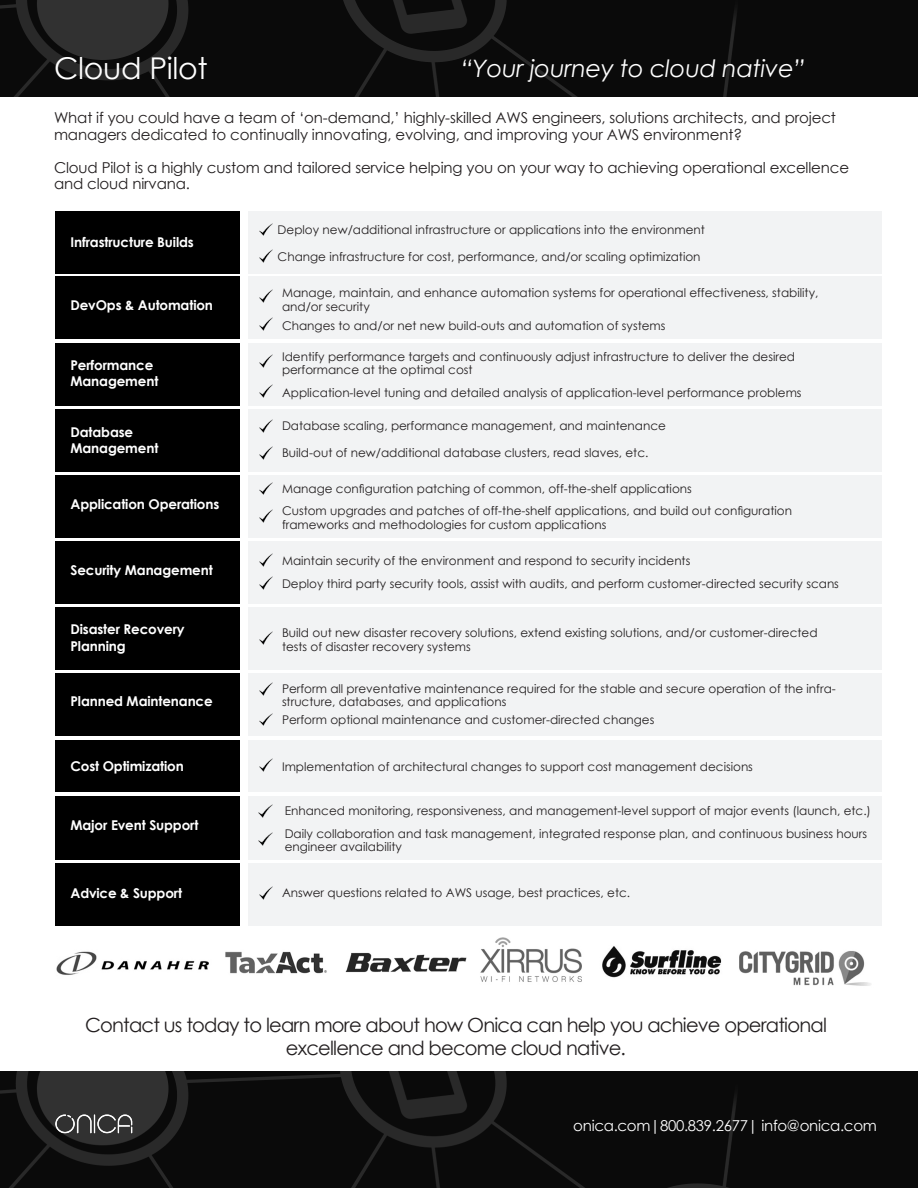
<style>
.page{position:relative;width:918px;height:1188px;background:#fff}
.page>*{position:absolute;margin:0;border:0;box-sizing:border-box;transform-origin:0 0}
.t1{font:30px "Century Gothic";letter-spacing:-.01em;color:#fff}
.t2{font:italic 24px "Century Gothic";letter-spacing:-.01em;color:#fff}
.t3{font:19.5px "Century Gothic";letter-spacing:-.04em;color:#231f20}
.t4{font:15px/16.5px "Century Gothic";letter-spacing:-.01em;color:#231f20}
.t5{font:15px "Century Gothic";letter-spacing:-.02em;color:#fff}
.t6{font:700 13.5px "Century Gothic";letter-spacing:-.01em;color:#fff}
.t7{font:12px/13.5px "Century Gothic";color:#231f20}
</style>
<div class="page">
<div style="left:0;top:0;width:918px;height:96px;background:#0a0a0a"></div>
<div style="left:0;top:1072px;width:918px;height:116px;background:#0a0a0a"></div>
<img style="left:0;top:0;width:737px;height:96px">
<img style="left:0;top:1072px;width:737px;height:116px">
<img style="left:56px;top:938px;width:815px;height:48px">
<div style="left:55px;top:211px;width:184px;height:62px;background:#000"></div>
<div style="left:55px;top:277px;width:184px;height:62px;background:#000"></div>
<div style="left:55px;top:343px;width:184px;height:63px;background:#000"></div>
<div style="left:55px;top:409px;width:184px;height:63px;background:#000"></div>
<div style="left:55px;top:476px;width:184px;height:62px;background:#000"></div>
<div style="left:55px;top:542px;width:184px;height:62px;background:#000"></div>
<div style="left:55px;top:608px;width:184px;height:62px;background:#000"></div>
<div style="left:55px;top:674px;width:184px;height:62px;background:#000"></div>
<div style="left:55px;top:741px;width:184px;height:51px;background:#000"></div>
<div style="left:55px;top:796px;width:184px;height:64px;background:#000"></div>
<div style="left:55px;top:863px;width:184px;height:63px;background:#000"></div>
<div style="left:248px;top:211px;width:633px;height:62px;background:#f2f3f4"></div>
<div style="left:248px;top:277px;width:633px;height:62px;background:#f2f3f4"></div>
<div style="left:248px;top:343px;width:633px;height:63px;background:#f2f3f4"></div>
<div style="left:248px;top:409px;width:633px;height:63px;background:#f2f3f4"></div>
<div style="left:248px;top:476px;width:633px;height:62px;background:#f2f3f4"></div>
<div style="left:248px;top:542px;width:633px;height:62px;background:#f2f3f4"></div>
<div style="left:248px;top:608px;width:633px;height:62px;background:#f2f3f4"></div>
<div style="left:248px;top:674px;width:633px;height:62px;background:#f2f3f4"></div>
<div style="left:248px;top:741px;width:633px;height:51px;background:#f2f3f4"></div>
<div style="left:248px;top:796px;width:633px;height:64px;background:#f2f3f4"></div>
<div style="left:248px;top:863px;width:633px;height:63px;background:#f2f3f4"></div>
<svg style="left:260px;top:223px;width:13px;height:13px"></svg>
<svg style="left:260px;top:290px;width:13px;height:13px"></svg>
<svg style="left:260px;top:355px;width:13px;height:13px"></svg>
<svg style="left:260px;top:420px;width:13px;height:13px"></svg>
<svg style="left:260px;top:482px;width:13px;height:13px"></svg>
<svg style="left:260px;top:553px;width:13px;height:13px"></svg>
<svg style="left:260px;top:682px;width:13px;height:13px"></svg>
<img style="left:259px;top:805px;width:14px;height:13px">
<svg style="left:260px;top:631px;width:13px;height:13px"></svg>
<svg style="left:260px;top:759px;width:13px;height:13px"></svg>
<svg style="left:260px;top:886px;width:13px;height:13px"></svg>
<svg style="left:260px;top:250px;width:13px;height:12px"></svg>
<svg style="left:260px;top:318px;width:13px;height:12px"></svg>
<svg style="left:260px;top:384px;width:13px;height:13px"></svg>
<svg style="left:260px;top:446px;width:13px;height:13px"></svg>
<svg style="left:260px;top:510px;width:13px;height:13px"></svg>
<svg style="left:260px;top:577px;width:13px;height:13px"></svg>
<svg style="left:260px;top:713px;width:13px;height:13px"></svg>
<img style="left:259px;top:833px;width:14px;height:12px">
<img style="left:55px;top:1114px;width:80px;height:21px">
<p class="t1" style="left:54px;top:47px;width:155px">Cloud Pilot</p>
<p class="t2" style="left:461px;top:52px;width:346px">“Your journey to cloud native”</p>
<p class="t4" style="left:54px;top:110px;width:783px">What if you could have a team of ‘on-demand,’ highly-skilled AWS engineers, solutions architects, and project managers dedicated to continually innovating, evolving, and improving your AWS environment?</p>
<p class="t4" style="left:54px;top:159px;width:797px">Cloud Pilot is a highly custom and tailored service helping you on your way to achieving operational excellence and cloud nirvana.</p>
<p class="t6" style="left:70px;top:232px;width:125px">Infrastructure Builds</p>
<p class="t6" style="left:70px;top:295px;width:144px">DevOps &amp; Automation</p>
<p class="t6" style="left:70px;top:355px;width:84px">Performance</p>
<p class="t6" style="left:70px;top:371px;width:89px">Management</p>
<p class="t6" style="left:70px;top:422px;width:64px">Database</p>
<p class="t6" style="left:70px;top:438px;width:89px">Management</p>
<p class="t6" style="left:70px;top:494px;width:150px">Application Operations</p>
<p class="t6" style="left:70px;top:559px;width:144px">Security Management</p>
<p class="t6" style="left:70px;top:619px;width:116px">Disaster Recovery</p>
<p class="t6" style="left:70px;top:636px;width:57px">Planning</p>
<p class="t6" style="left:70px;top:691px;width:144px">Planned Maintenance</p>
<p class="t6" style="left:70px;top:756px;width:115px">Cost Optimization</p>
<p class="t6" style="left:70px;top:815px;width:129px">Major Event Support</p>
<p class="t6" style="left:70px;top:883px;width:113px">Advice &amp; Support</p>
<p class="t7" style="left:278px;top:222px;width:429px">Deploy new/additional infrastructure or applications into the environment</p>
<p class="t7" style="left:278px;top:249px;width:424px">Change infrastructure for cost, performance, and/or scaling optimization</p>
<p class="t7" style="left:282px;top:286px;width:538px">Manage, maintain, and enhance automation systems for operational effectiveness, stability,</p>
<p class="t7" style="left:282px;top:299px;width:89px">and/or security</p>
<p class="t7" style="left:282px;top:319px;width:385px">Changes to and/or net new build-outs and automation of systems</p>
<p class="t7" style="left:282px;top:350px;width:515px">Identify performance targets and continuously adjust infrastructure to deliver the desired</p>
<p class="t7" style="left:282px;top:363px;width:192px">performance at the optimal cost</p>
<p class="t7" style="left:282px;top:386px;width:521px">Application-level tuning and detailed analysis of application-level performance problems</p>
<p class="t7" style="left:282px;top:419px;width:385px">Database scaling, performance management, and maintenance</p>
<p class="t7" style="left:282px;top:446px;width:368px">Build-out of new/additional database clusters, read slaves, etc.</p>
<p class="t7" style="left:282px;top:481px;width:411px">Manage configuration patching of common, off-the-shelf applications</p>
<p class="t7" style="left:282px;top:504px;width:512px">Custom upgrades and patches of off-the-shelf applications, and build out configuration</p>
<p class="t7" style="left:282px;top:517px;width:326px">frameworks and methodologies for custom applications</p>
<p class="t7" style="left:282px;top:554px;width:410px">Maintain security of the environment and respond to security incidents</p>
<p class="t7" style="left:282px;top:577px;width:558px">Deploy third party security tools, assist with audits, and perform customer-directed security scans</p>
<p class="t7" style="left:282px;top:626px;width:537px">Build out new disaster recovery solutions, extend existing solutions, and/or customer-directed</p>
<p class="t7" style="left:282px;top:640px;width:190px">tests of disaster recovery systems</p>
<p class="t7" style="left:282px;top:681px;width:555px">Perform all preventative maintenance required for the stable and secure operation of the infra&shy;structure, databases, and applications</p>
<p class="t7" style="left:282px;top:713px;width:374px">Perform optional maintenance and customer-directed changes</p>
<p class="t7" style="left:282px;top:759px;width:472px">Implementation of architectural changes to support cost management decisions</p>
<p class="t7" style="left:285px;top:804px;width:588px">Enhanced monitoring, responsiveness, and management-level support of major events (launch, etc.)</p>
<p class="t7" style="left:285px;top:826px;width:584px">Daily collaboration and task management, integrated response plan, and continuous business hours engineer availability</p>
<p class="t7" style="left:282px;top:885px;width:350px">Answer questions related to AWS usage, best practices, etc.</p>
<p class="t3" style="left:85px;top:1011px;width:743px">Contact us today to learn more about how Onica can help you achieve operational</p>
<p class="t3" style="left:286px;top:1034px;width:342px">excellence and become cloud native.</p>
<p class="t5" style="left:573px;top:1115px;width:305px">onica.com|800.839.2677| info@onica.com</p>
</div>
